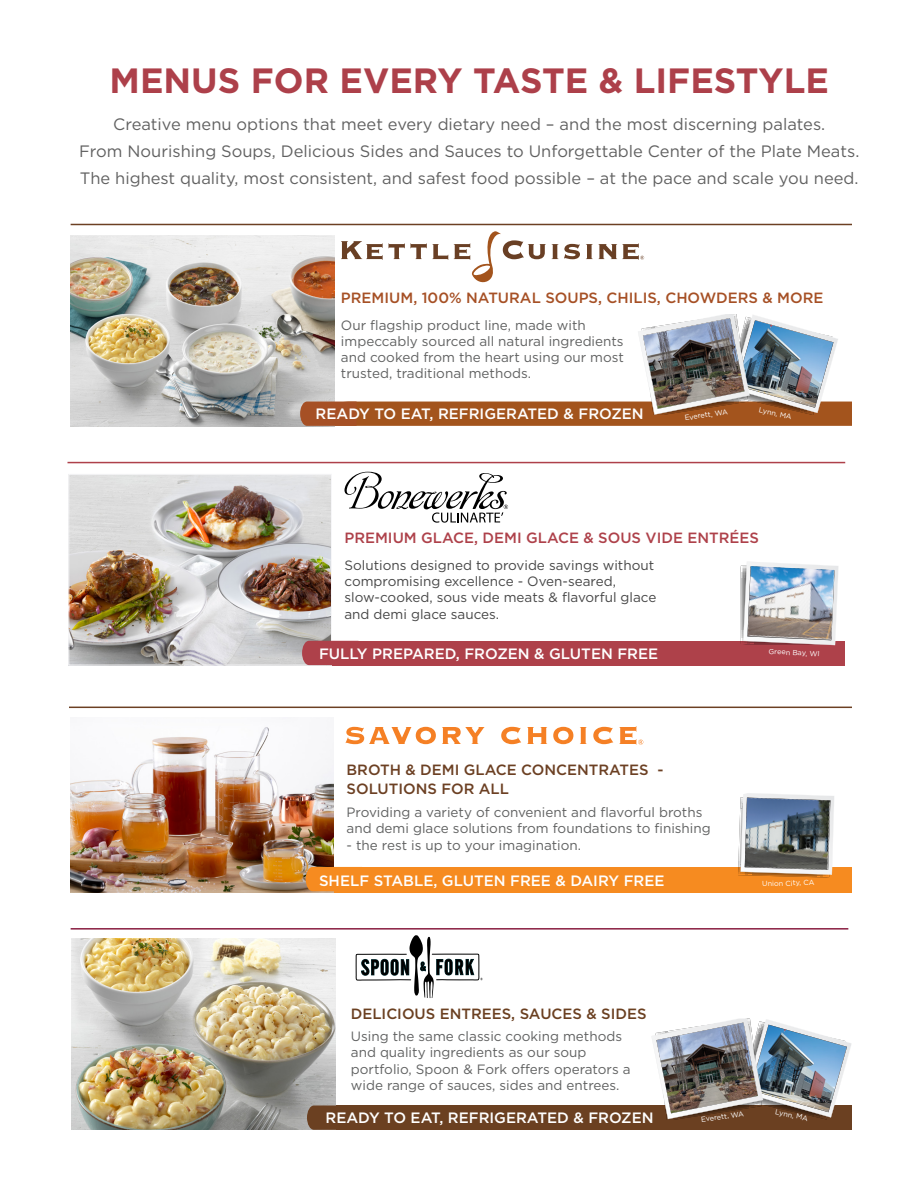
<style>
.page{position:relative;width:918px;height:1188px;background:#fff}
.page>*{position:absolute;margin:0;border:0;box-sizing:border-box;transform-origin:0 0}
.t1{font:700 35.1px "Gotham";color:#ad404a}
.t2{font:16.5px/27px "Gotham";color:#616161;text-align:center}
.t3{font:500 15px "Gotham";color:#fff}
.t4{font:500 14.85px "Gotham";color:#a65025}
.t5{font:500 14.85px/18.9px "Gotham";color:#6c4023}
.t6{font:500 14.85px "Gotham";color:#ae414a}
.t7{font:500 14.85px "Gotham";color:#6b4021}
.t8{font:13.5px/16.2px "Gotham";color:#606161}
.t9{font:13.5px/16.2px "Gotham";color:#464646}
.t10{font:7.35px "Gotham";color:#fff}
</style>
<div class="page">
<div style="left:68px;top:641px;width:777px;height:24px;background:#ae414a"></div>
<svg style="left:345px;top:472px;width:163px;height:51px"></svg>
<svg style="left:741px;top:562px;width:98px;height:83px"></svg>
<img style="left:748px;top:566px;width:86px;height:74px">
<img style="left:70px;top:476px;width:260px;height:187px">
<div style="left:68px;top:474px;width:264px;height:191px;border:1px solid #f6f6f8"></div>
<svg style="left:302px;top:641px;width:30px;height:24px"></svg>
<hr style="left:68px;top:462px;width:777px;height:1px;background:#ae414a">
<div style="left:70px;top:867px;width:782px;height:26px;background:#f68b20"></div>
<img style="left:70px;top:727px;width:264px;height:166px">
<svg style="left:346px;top:727px;width:90px;height:17px"></svg>
<svg style="left:442px;top:727px;width:42px;height:17px"></svg>
<svg style="left:501px;top:727px;width:20px;height:17px"></svg>
<svg style="left:527px;top:727px;width:20px;height:17px"></svg>
<svg style="left:553px;top:727px;width:20px;height:17px"></svg>
<svg style="left:580px;top:727px;width:7px;height:17px"></svg>
<svg style="left:593px;top:727px;width:20px;height:17px"></svg>
<svg style="left:619px;top:726px;width:24px;height:19px"></svg>
<svg style="left:738px;top:793px;width:96px;height:85px"></svg>
<img style="left:745px;top:798px;width:85px;height:72px">
<svg style="left:306px;top:867px;width:28px;height:24px"></svg>
<hr style="left:69px;top:707px;width:783px;height:1px;background:#6c4023">
<div style="left:75px;top:1105px;width:777px;height:25px;background:#6b4021"></div>
<svg style="left:356px;top:935px;width:127px;height:63px"></svg>
<img style="left:72px;top:938px;width:263px;height:192px">
<svg style="left:307px;top:1105px;width:29px;height:25px"></svg>
<hr style="left:71px;top:928px;width:777px;height:2px;background:#891d41">
<img style="left:651px;top:1019px;width:200px;height:101px">
<img style="left:657px;top:1023px;width:101px;height:90px">
<img style="left:71px;top:235px;width:263px;height:192px">
<svg style="left:341px;top:241px;width:42px;height:19px"></svg>
<svg style="left:389px;top:243px;width:59px;height:17px"></svg>
<svg style="left:552px;top:244px;width:6px;height:15px"></svg>
<svg style="left:564px;top:244px;width:16px;height:15px"></svg>
<svg style="left:586px;top:244px;width:7px;height:15px"></svg>
<svg style="left:454px;top:231px;width:92px;height:51px"></svg>
<svg style="left:599px;top:243px;width:45px;height:17px"></svg>
<img style="left:87px;top:314px;width:765px;height:112px">
<hr style="left:71px;top:224px;width:781px;height:1px;background:#6c4023">
<h1 class="t1" style="left:110px;top:57px;width:721px">MENUS FOR EVERY TASTE &amp; LIFESTYLE</h1>
<p class="t2" style="left:79px;top:110px;width:782px">Creative menu options that meet every dietary need – and the most discerning palates.<br>From Nourishing Soups, Delicious Sides and Sauces to Unforgettable Center of the Plate Meats.<br>The highest quality, most consistent, and safest food possible – at the pace and scale you need.</p>
<p class="t4" style="left:341px;top:288px;width:484px">PREMIUM, 100% NATURAL SOUPS, CHILIS, CHOWDERS &amp; MORE</p>
<p class="t8" style="left:341px;top:316px;width:284px">Our flagship product line, made with impeccably sourced all natural ingredients and cooked from the heart using our most trusted, traditional methods.</p>
<p class="t10" style="left:684px;top:413px;width:45px;rotate:-8deg">Everett, WA</p>
<p class="t10" style="left:760px;top:405px;width:35px;rotate:12deg">Lynn, MA</p>
<p class="t3" style="left:316px;top:404px;width:330px">READY TO EAT, REFRIGERATED &amp; FROZEN</p>
<p class="t6" style="left:344px;top:528px;width:416px">PREMIUM GLACE, DEMI GLACE &amp; SOUS VIDE ENTRÉES</p>
<p class="t9" style="left:344px;top:557px;width:313px">Solutions designed to provide savings without compromising excellence - Oven-seared, slow-cooked, sous vide meats &amp; flavorful glace and demi glace sauces.</p>
<p class="t3" style="left:319px;top:643px;width:341px">FULLY PREPARED, FROZEN &amp; GLUTEN FREE</p>
<p class="t10" style="left:769px;top:646px;width:53px;rotate:3deg">Green Bay, WI</p>
<p class="t5" style="left:347px;top:760px;width:319px">BROTH &amp; DEMI GLACE CONCENTRATES -<br>SOLUTIONS FOR ALL</p>
<p class="t8" style="left:347px;top:804px;width:366px">Providing a variety of convenient and flavorful broths and demi glace solutions from foundations to finishing</p>
<p class="t8" style="left:347px;top:836px;width:236px">- the rest is up to your imagination.</p>
<p class="t3" style="left:319px;top:871px;width:347px">SHELF STABLE, GLUTEN FREE &amp; DAIRY FREE</p>
<p class="t10" style="left:762px;top:879px;width:54px;rotate:-1deg">Union City, CA</p>
<p class="t7" style="left:351px;top:1004px;width:297px">DELICIOUS ENTREES, SAUCES &amp; SIDES</p>
<p class="t8" style="left:351px;top:1028px;width:281px">Using the same classic cooking methods and quality ingredients as our soup portfolio, Spoon &amp; Fork offers operators a wide range of sauces, sides and entrees.</p>
<p class="t3" style="left:326px;top:1108px;width:330px">READY TO EAT, REFRIGERATED &amp; FROZEN</p>
<p class="t10" style="left:700px;top:1115px;width:45px;rotate:-8deg">Everett, WA</p>
<p class="t10" style="left:776px;top:1107px;width:35px;rotate:12deg">Lynn, MA</p>
</div>
